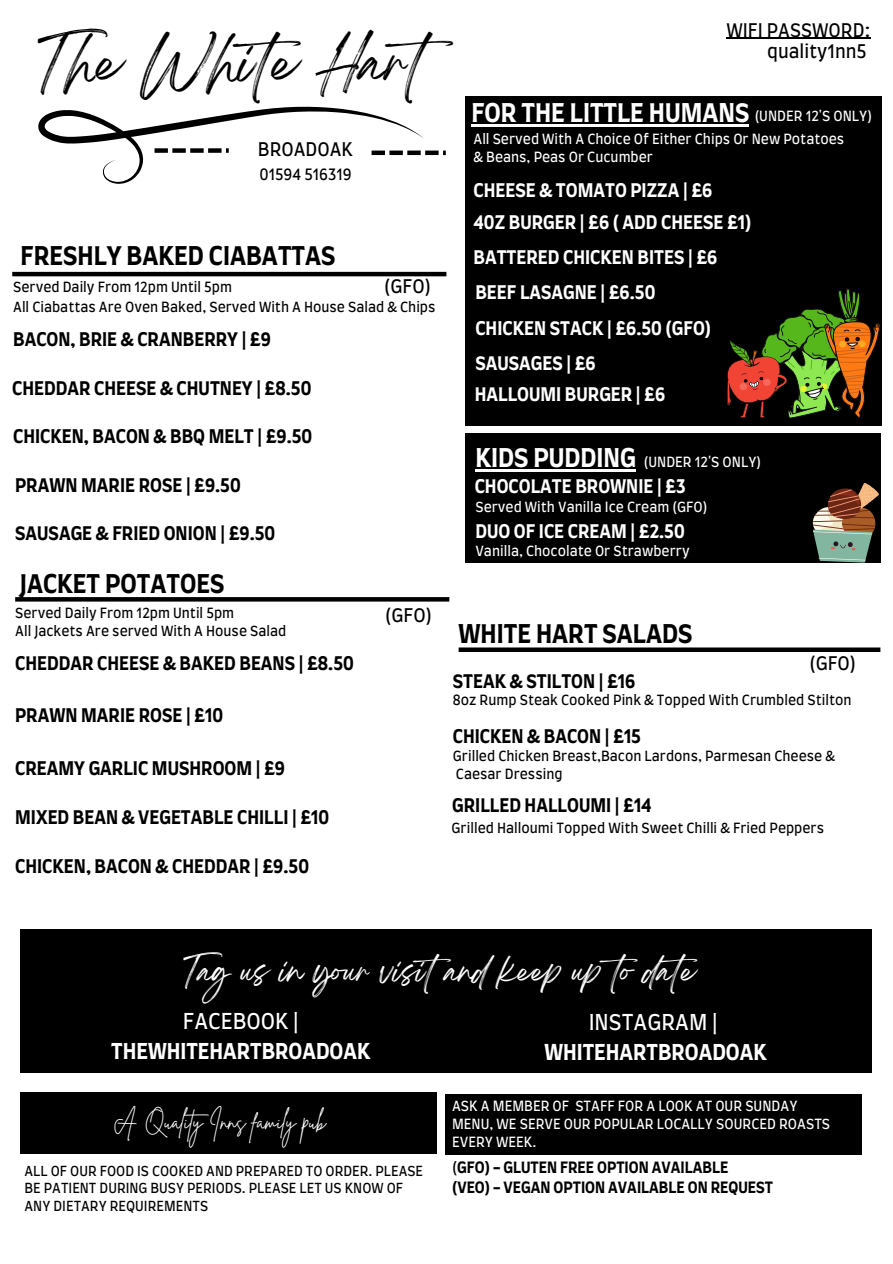
<style>
.page{position:relative;width:893px;height:1264px;background:#fff}
.page>*{position:absolute;margin:0;border:0;box-sizing:border-box;transform-origin:0 0}
.t1{font:48.45px "Breathing";color:#000}
.t2{font:27px "Breathing";color:#fff}
.t3{font:700 24.75px "Farro";color:#000}
.t4{font:700 24.75px "Farro";color:#fff}
.t5{font:22.2px "Brittany Signature";color:#fff}
.t6{font:700 21px "Farro";color:#fff}
.t7{font:21px "Farro";color:#fff}
.t8{font:700 18px "Farro";color:#000}
.t9{font:700 18px/31.2px "Farro";color:#fff}
.t10{font:18px/21.1px "Farro";color:#000;text-align:right}
.t11{font:700 15px/20.2px "Farro";color:#000}
.t12{font:15px "Farro";color:#000}
.t13{font:13.5px/19.8px "Farro";color:#000}
.t14{font:13.5px/18px "Farro";color:#fff}
.t15{font:13.35px/17.7px "Farro";color:#000}
.s1{font-weight:400}
</style>
<div class="page">
<svg style="left:38px;top:106px;width:386px;height:78px"></svg>
<div style="left:371px;top:150px;width:14px;height:5px;background:#000"></div>
<div style="left:389px;top:150px;width:14px;height:5px;background:#000"></div>
<div style="left:407px;top:150px;width:13px;height:5px;background:#000"></div>
<div style="left:425px;top:150px;width:13px;height:5px;background:#000"></div>
<svg style="left:443px;top:150px;width:3px;height:5px"></svg>
<hr style="left:12px;top:272px;width:434px;height:4px;background:#000">
<svg style="left:15px;top:597px;width:434px;height:4px;background:#060606"></svg>
<div style="left:465px;top:96px;width:416px;height:329px;background:#000"></div>
<svg style="left:727px;top:288px;width:153px;height:130px"></svg>
<div style="left:465px;top:433px;width:415px;height:129px;background:#000"></div>
<svg style="left:812px;top:483px;width:67px;height:79px"></svg>
<div style="left:458px;top:647px;width:422px;height:5px;background:#000"></div>
<div style="left:20px;top:929px;width:851px;height:143px;background:#000"></div>
<div style="left:21px;top:1092px;width:416px;height:61px;background:#000"></div>
<hr style="left:726px;top:38px;width:144px;height:1px;background:#000">
<hr style="left:471px;top:124px;width:278px;height:2px;background:#fff">
<hr style="left:475px;top:469px;width:161px;height:3px;background:#fff">
<div style="left:445px;top:1093px;width:416px;height:61px;background:#000"></div>
<h1 class="t1" style="left:38px;top:48px;width:439px">The White Hart</h1>
<p class="t10" style="left:258px;top:140px;width:97px">BROADOAK</p>
<p class="t12" style="left:259px;top:168px;width:94px">01594 516319</p>
<h3 class="t3" style="left:21px;top:245px;width:316px">FRESHLY BAKED CIABATTAS</h3>
<p class="t10" style="left:384px;top:276px;width:48px">(GFO)</p>
<p class="t13" style="left:13px;top:278px;width:424px">Served Daily From 12pm Until 5pm<br>All Ciabattas Are Oven Baked, Served With A House Salad &amp; Chips</p>
<p class="t8" style="left:13px;top:331px;width:259px">BACON, BRIE &amp; CRANBERRY | £9</p>
<p class="t8" style="left:12px;top:380px;width:301px">CHEDDAR CHEESE &amp; CHUTNEY | £8.50</p>
<p class="t8" style="left:13px;top:429px;width:301px">CHICKEN, BACON &amp; BBQ MELT | £9.50</p>
<p class="t8" style="left:15px;top:477px;width:227px">PRAWN MARIE ROSE | £9.50</p>
<p class="t8" style="left:15px;top:525px;width:261px">SAUSAGE &amp; FRIED ONION | £9.50</p>
<h3 class="t3" style="left:20px;top:573px;width:206px">JACKET POTATOES</h3>
<p class="t10" style="left:726px;top:21px;width:146px">WIFI PASSWORD: quality1nn5</p>
<h3 class="t4" style="left:471px;top:102px;width:279px">FOR THE LITTLE HUMANS</h3>
<p class="t14" style="left:473px;top:131px;width:372px">All Served With A Choice Of Either Chips Or New Potatoes &amp; Beans, Peas Or Cucumber</p>
<p class="t9" style="left:473px;top:176px;width:279px">CHEESE &amp; TOMATO PIZZA | £6<br>40Z BURGER | £6 ( ADD CHEESE £1)</p>
<p class="t9" style="left:473px;top:241px;width:245px;line-height:34.7px">BATTERED CHICKEN BITES | £6<br>BEEF LASAGNE | £6.50</p>
<p class="t9" style="left:475px;top:312px;width:237px;line-height:35px">CHICKEN STACK | £6.50 (GFO)<br>SAUSAGES | £6</p>
<p class="t9" style="left:474px;top:380px;width:192px">HALLOUMI BURGER | £6</p>
<p class="t14" style="left:754px;top:108px;width:119px">(UNDER 12'S ONLY)</p>
<h3 class="t4" style="left:475px;top:447px;width:162px">KIDS PUDDING</h3>
<p class="t9" style="left:474px;top:472px;width:212px">CHOCOLATE BROWNIE | £3</p>
<p class="t14" style="left:475px;top:499px;width:233px">Served With Vanilla Ice Cream (GFO)</p>
<p class="t9" style="left:475px;top:516px;width:211px">DUO OF ICE CREAM | £2.50</p>
<p class="t14" style="left:475px;top:543px;width:216px">Vanilla, Chocolate Or Strawberry</p>
<p class="t14" style="left:643px;top:454px;width:119px">(UNDER 12'S ONLY)</p>
<p class="t13" style="left:15px;top:605px;width:273px;line-height:17.4px">Served Daily From 12pm Until 5pm<br>All Jackets Are served With A House Salad</p>
<p class="t8" style="left:15px;top:655px;width:340px">CHEDDAR CHEESE &amp; BAKED BEANS | £8.50</p>
<p class="t8" style="left:15px;top:708px;width:209px">PRAWN MARIE ROSE | £10</p>
<p class="t8" style="left:15px;top:760px;width:271px">CREAMY GARLIC MUSHROOM | £9</p>
<p class="t8" style="left:15px;top:809px;width:315px">MIXED BEAN &amp; VEGETABLE CHILLI | £10</p>
<p class="t8" style="left:15px;top:859px;width:295px">CHICKEN, BACON &amp; CHEDDAR | £9.50</p>
<p class="t10" style="left:385px;top:606px;width:48px">(GFO)</p>
<h3 class="t3" style="left:458px;top:623px;width:235px">WHITE HART SALADS</h3>
<p class="t8" style="left:453px;top:673px;width:184px">STEAK &amp; STILTON | £16</p>
<p class="t13" style="left:453px;top:690px;width:400px">8oz Rump Steak Cooked Pink &amp; Topped With Crumbled Stilton</p>
<p class="t8" style="left:453px;top:729px;width:190px">CHICKEN &amp; BACON | £15</p>
<p class="t13" style="left:453px;top:747px;width:384px;line-height:18px">Grilled Chicken Breast,Bacon Lardons, Parmesan Cheese &amp;<br>Caesar Dressing</p>
<p class="t8" style="left:452px;top:798px;width:201px">GRILLED HALLOUMI | £14</p>
<p class="t13" style="left:451px;top:818px;width:374px">Grilled Halloumi Topped With Sweet Chilli &amp; Fried Peppers</p>
<p class="t10" style="left:809px;top:653px;width:48px">(GFO)</p>
<h2 class="t2" style="left:183px;top:962px;width:528px">Tag us in your visitand keep up to date</h2>
<p class="t7" style="left:183px;top:1012px;width:117px">FACEBOOK |</p>
<p class="t6" style="left:111px;top:1041px;width:261px">THEWHITEHARTBROADOAK</p>
<p class="t7" style="left:588px;top:1013px;width:130px">INSTAGRAM |</p>
<p class="t6" style="left:544px;top:1042px;width:224px">WHITEHARTBROADOAK</p>
<p class="t14" style="left:452px;top:1097px;width:379px">ASK A MEMBER OF STAFF FOR A LOOK AT OUR SUNDAY<br>MENU, WE SERVE OUR POPULAR LOCALLY SOURCED ROASTS<br>EVERY WEEK.</p>
<p class="t5" style="left:114px;top:1107px;width:214px">A Quality Inns family pub</p>
<p class="t15" style="left:25px;top:1162px;width:400px">ALL OF OUR FOOD IS COOKED AND PREPARED TO ORDER. PLEASE<br>BE PATIENT DURING BUSY PERIODS. PLEASE LET US KNOW OF<br>ANY DIETARY REQUIREMENTS</p>
<p class="t11" style="left:452px;top:1158px;width:322px"><span class="s1">(</span>GFO) - GLUTEN FREE OPTION AVAILABLE<br>(VEO) - VEGAN OPTION AVAILABLE ON REQUEST</p>
</div>
